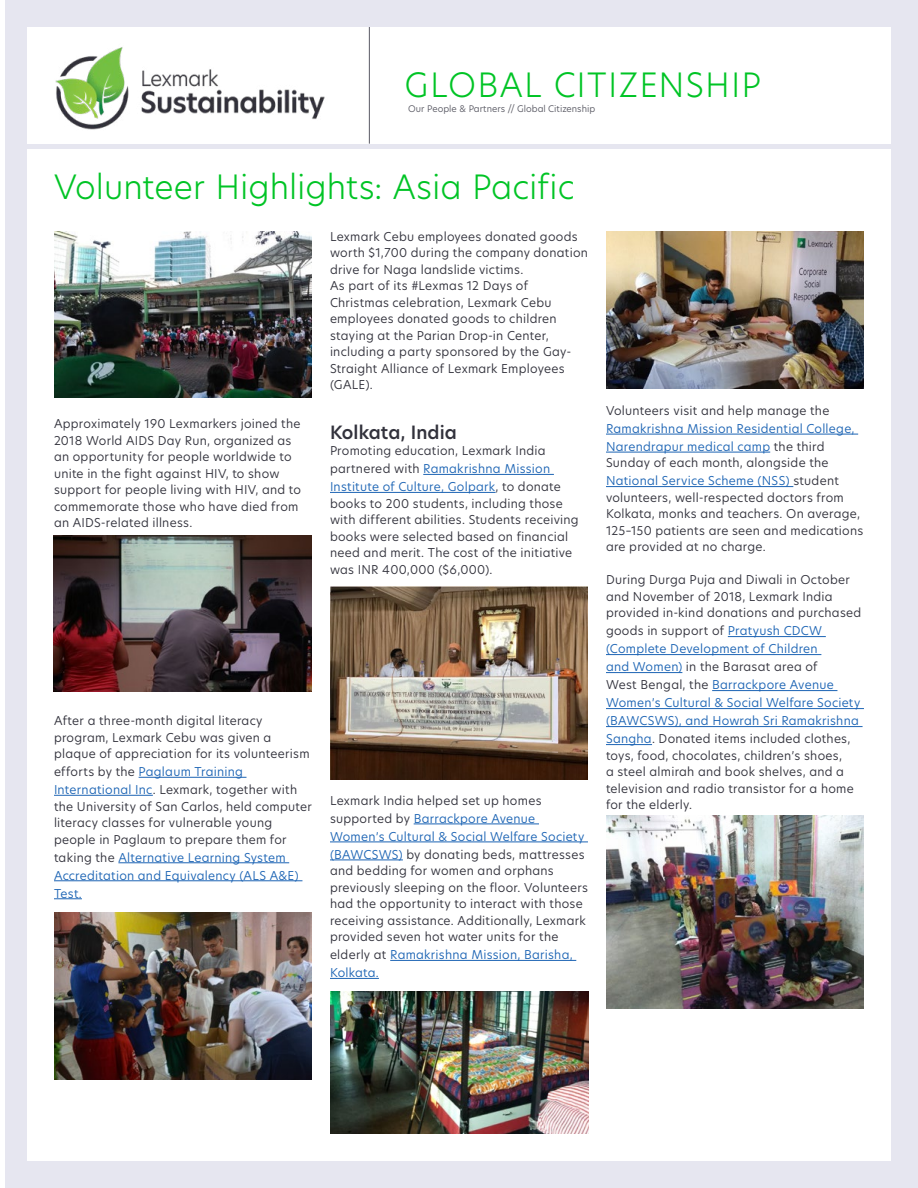
<style>
.page{position:relative;width:918px;height:1188px;background:#fff}
.page>*{position:absolute;margin:0;border:0;box-sizing:border-box;transform-origin:0 0}
.t1{font:300 33px "TP Hero";letter-spacing:.005em;color:#00c425}
.t2{font:300 33px "TP Hero";letter-spacing:.035em;color:#00c425}
.t3{font:600 18px "TP Hero";color:#32323c}
.t4{font:12px/16.5px "TP Hero";letter-spacing:.02em;color:#32323c}
.t5{font:12px/18px "TP Hero";letter-spacing:.02em;color:#1c64b4}
.t6{font:9px "TP Hero";color:#5a5a64}
.s1{color:#1c64b4}
.s2{color:#32323c}
</style>
<div class="page">
<div style="left:5px;top:0;width:913px;height:1188px;background:#e6e6f0"></div>
<div style="left:27px;top:149px;width:864px;height:1012px;background:#fff"></div>
<div style="left:27px;top:27px;width:864px;height:117px;background:#fff"></div>
<hr style="left:369px;top:27px;width:1px;height:117px;background:#5a5a64">
<hr style="left:139px;top:777px;width:108px;height:1px;background:#1c64b4">
<hr style="left:54px;top:795px;width:99px;height:1px;background:#1c64b4">
<hr style="left:118px;top:862px;width:171px;height:1px;background:#1c64b4">
<hr style="left:54px;top:880px;width:248px;height:1px;background:#1c64b4">
<svg style="left:54px;top:898px;width:28px;height:1px"></svg>
<img style="left:53px;top:536px;width:259px;height:155px">
<img style="left:54px;top:913px;width:258px;height:166px">
<img style="left:330px;top:586px;width:258px;height:193px">
<img style="left:606px;top:815px;width:258px;height:194px">
<img style="left:54px;top:231px;width:258px;height:166px">
<hr style="left:423px;top:474px;width:131px;height:1px;background:#1c64b4">
<hr style="left:330px;top:492px;width:166px;height:1px;background:#1c64b4">
<hr style="left:414px;top:824px;width:125px;height:1px;background:#1c64b4">
<hr style="left:330px;top:842px;width:258px;height:1px;background:#1c64b4">
<hr style="left:330px;top:860px;width:73px;height:1px;background:#1c64b4">
<hr style="left:390px;top:960px;width:186px;height:1px;background:#1c64b4">
<hr style="left:330px;top:978px;width:49px;height:1px;background:#1c64b4">
<hr style="left:606px;top:434px;width:252px;height:1px;background:#1c64b4">
<hr style="left:606px;top:452px;width:164px;height:1px;background:#1c64b4">
<hr style="left:606px;top:486px;width:187px;height:1px;background:#1c64b4">
<hr style="left:728px;top:636px;width:98px;height:1px;background:#1c64b4">
<hr style="left:606px;top:654px;width:215px;height:1px;background:#1c64b4">
<hr style="left:606px;top:672px;width:76px;height:1px;background:#1c64b4">
<hr style="left:712px;top:690px;width:125px;height:1px;background:#1c64b4">
<hr style="left:606px;top:708px;width:258px;height:1px;background:#1c64b4">
<hr style="left:606px;top:726px;width:257px;height:1px;background:#1c64b4">
<hr style="left:606px;top:744px;width:46px;height:1px;background:#1c64b4">
<img style="left:330px;top:991px;width:258px;height:143px">
<img style="left:606px;top:231px;width:258px;height:158px">
<img style="left:55px;top:47px;width:270px;height:83px">
<h1 class="t2" style="left:405px;top:62px;width:358px">GLOBAL CITIZENSHIP</h1>
<p class="t6" style="left:408px;top:102px;width:189px">Our People &amp; Partners // Global Citizenship</p>
<h1 class="t1" style="left:54px;top:164px;width:522px">Volunteer Highlights: Asia Pacific</h1>
<p class="t4" style="left:54px;top:415px;width:249px">Approximately 190 Lexmarkers joined the 2018 World AIDS Day Run, organized as an opportunity for people worldwide to unite in the fight against HIV, to show support for people living with HIV, and to commemorate those who have died from an AIDS-related illness.</p>
<p class="t4" style="left:330px;top:228px;width:260px">Lexmark Cebu employees donated goods worth $1,700 during the company donation drive for Naga landslide victims.<br>As part of its #Lexmas 12 Days of Christmas celebration, Lexmark Cebu employees donated goods to children staying at the Parian Drop-in Center, including a party sponsored by the Gay-Straight Alliance of Lexmark Employees (GALE).</p>
<h2 class="t3" style="left:330px;top:420px;width:128px">Kolkata, India</h2>
<p class="t4" style="left:330px;top:442px;width:233px;line-height:18px">Promoting education, Lexmark India partnered with <span class="s1">Ramakrishna Mission<br>Institute of Culture, Golpark</span>, to donate</p>
<p class="t4" style="left:330px;top:495px;width:250px">books to 200 students, including those with different abilities. Students receiving books were selected based on financial need and merit. The cost of the initiative was INR 400,000 ($6,000).</p>
<p class="t4" style="left:54px;top:712px;width:257px">After a three-month digital literacy program, Lexmark Cebu was given a plaque of appreciation for its volunteerism</p>
<p class="t4" style="left:54px;top:762px;width:245px;line-height:18px">efforts by the <span class="s1">Paglaum Training<br>International Inc</span>. Lexmark, together with</p>
<p class="t4" style="left:54px;top:798px;width:259px">the University of San Carlos, held computer literacy classes for vulnerable young people in Paglaum to prepare them for</p>
<p class="t5" style="left:54px;top:848px;width:246px"><span class="s2">taking the</span> Alternative Learning System<br>Accreditation and Equivalency (ALS A&amp;E)<br>Test.</p>
<p class="t4" style="left:330px;top:791px;width:256px;line-height:18px">Lexmark India helped set up homes supported by <span class="s1">Barrackpore Avenue Women’s Cultural &amp; Social Welfare Society (BAWCSWS)</span> by donating beds, mattresses</p>
<p class="t4" style="left:330px;top:862px;width:260px">and bedding for women and orphans previously sleeping on the floor. Volunteers had the opportunity to interact with those receiving assistance. Additionally, Lexmark provided seven hot water units for the</p>
<p class="t5" style="left:330px;top:946px;width:244px"><span class="s2">elderly at</span> Ramakrishna Mission, Barisha,<br>Kolkata.</p>
<p class="t4" style="left:606px;top:402px;width:225px">Volunteers visit and help manage the</p>
<p class="t5" style="left:606px;top:419px;width:250px">Ramakrishna Mission Residential College,<br>Narendrapur medical camp <span class="s2">the third</span></p>
<p class="t4" style="left:606px;top:454px;width:234px;line-height:18px">Sunday of each month, alongside the<br><span class="s1">National Service Scheme (NSS)</span> student</p>
<p class="t4" style="left:606px;top:489px;width:259px">volunteers, well-respected doctors from Kolkata, monks and teachers. On average, 125–150 patients are seen and medications are provided at no charge.</p>
<p class="t4" style="left:606px;top:571px;width:257px">During Durga Puja and Diwali in October and November of 2018, Lexmark India provided in-kind donations and purchased</p>
<p class="t5" style="left:606px;top:622px;width:256px"><span class="s2">goods in support of</span> Pratyush CDCW (Complete Development of Children<br>and Women) <span class="s2">in the Barasat area of<br>West Bengal, the</span> Barrackpore Avenue Women’s Cultural &amp; Social Welfare Society (BAWCSWS), and Howrah Sri Ramakrishna Sangha<span class="s2">. Donated items included clothes,</span></p>
<p class="t4" style="left:606px;top:747px;width:249px">toys, food, chocolates, children’s shoes,<br>a steel almirah and book shelves, and a television and radio transistor for a home for the elderly.</p>
</div>
